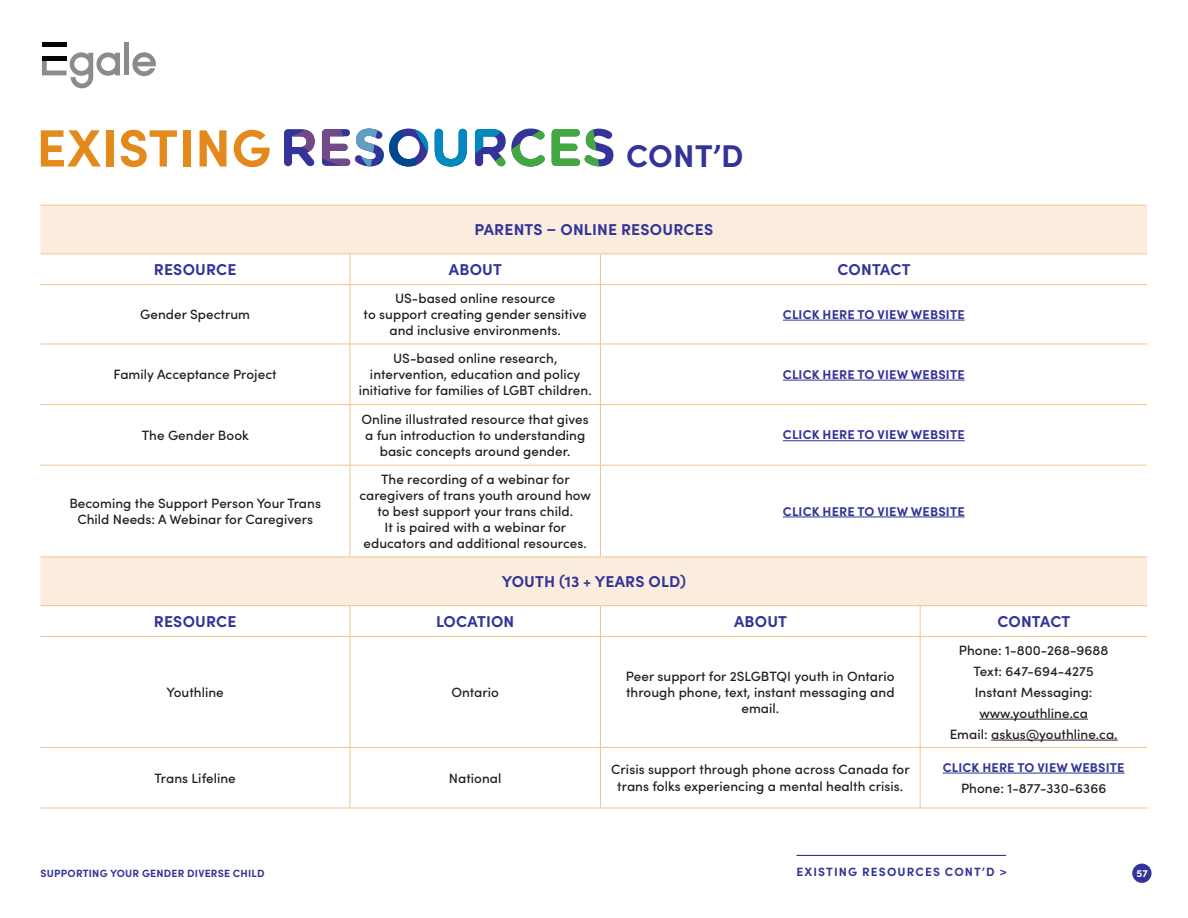
<style>
.page{position:relative;width:1188px;height:918px;background:#fff}
.page>*{position:absolute;margin:0;border:0;box-sizing:border-box;transform-origin:0 0}
.t1{font:700 52.5px "Sofia Pro";letter-spacing:.01em;color:#e4891b}
.t2{font:700 31.5px "Sofia Pro";color:#339}
.t3{font:700 15.75px "Sofia Pro";letter-spacing:.015em;color:#339}
.t4{font:500 13.5px/16.2px "Sofia Pro";letter-spacing:.005em;color:#231f20;text-align:center}
.t5{font:700 12.75px "Sofia Pro";letter-spacing:.015em;color:#339}
.Headline__Gotham_Rou{font:700 12px "Sofia Pro";letter-spacing:.095em;color:#339}
.t6{font:700 10.5px "Sofia Pro";letter-spacing:.02em;color:#339}
.t7{font:700 10.2px "Sofia Pro";color:#fff}
</style>
<div class="page">
<svg style="left:40px;top:206px;width:1107px;height:399px"></svg>
<hr style="left:40px;top:205px;width:310px;height:1px;background:#f2c48d">
<hr style="left:350px;top:205px;width:250px;height:1px;background:#f2c48d">
<hr style="left:600px;top:205px;width:320px;height:1px;background:#f2c48d">
<hr style="left:920px;top:205px;width:227px;height:1px;background:#f2c48d">
<hr style="left:40px;top:557px;width:310px;height:1px;background:#f2c48d">
<hr style="left:350px;top:557px;width:250px;height:1px;background:#f2c48d">
<hr style="left:600px;top:557px;width:320px;height:1px;background:#f2c48d">
<hr style="left:920px;top:557px;width:227px;height:1px;background:#f2c48d">
<hr style="left:350px;top:254px;width:1px;height:30px;background:#f2c48d">
<hr style="left:350px;top:285px;width:1px;height:59px;background:#f2c48d">
<hr style="left:350px;top:344px;width:1px;height:60px;background:#f2c48d">
<hr style="left:350px;top:405px;width:1px;height:60px;background:#f2c48d">
<hr style="left:350px;top:466px;width:1px;height:91px;background:#f2c48d">
<hr style="left:350px;top:606px;width:1px;height:30px;background:#f2c48d">
<hr style="left:350px;top:637px;width:1px;height:110px;background:#f2c48d">
<hr style="left:350px;top:748px;width:1px;height:60px;background:#f2c48d">
<hr style="left:600px;top:254px;width:1px;height:30px;background:#f2c48d">
<hr style="left:600px;top:285px;width:1px;height:59px;background:#f2c48d">
<hr style="left:600px;top:344px;width:1px;height:60px;background:#f2c48d">
<hr style="left:600px;top:405px;width:1px;height:60px;background:#f2c48d">
<hr style="left:600px;top:466px;width:1px;height:91px;background:#f2c48d">
<hr style="left:600px;top:606px;width:1px;height:30px;background:#f2c48d">
<hr style="left:600px;top:637px;width:1px;height:110px;background:#f2c48d">
<hr style="left:600px;top:748px;width:1px;height:60px;background:#f2c48d">
<hr style="left:920px;top:606px;width:1px;height:30px;background:#f2c48d">
<hr style="left:920px;top:637px;width:1px;height:110px;background:#f2c48d">
<hr style="left:920px;top:748px;width:1px;height:60px;background:#f2c48d">
<hr style="left:40px;top:284px;width:310px;height:1px;background:#f2c48d">
<hr style="left:40px;top:344px;width:310px;height:1px;background:#f2c48d">
<hr style="left:40px;top:404px;width:310px;height:1px;background:#f2c48d">
<hr style="left:40px;top:465px;width:310px;height:1px;background:#f2c48d">
<hr style="left:40px;top:636px;width:310px;height:1px;background:#f2c48d">
<hr style="left:40px;top:747px;width:310px;height:1px;background:#f2c48d">
<hr style="left:40px;top:808px;width:310px;height:1px;background:#f2c48d">
<hr style="left:350px;top:284px;width:250px;height:1px;background:#f2c48d">
<hr style="left:350px;top:344px;width:250px;height:1px;background:#f2c48d">
<hr style="left:350px;top:404px;width:250px;height:1px;background:#f2c48d">
<hr style="left:350px;top:465px;width:250px;height:1px;background:#f2c48d">
<hr style="left:350px;top:636px;width:250px;height:1px;background:#f2c48d">
<hr style="left:350px;top:747px;width:250px;height:1px;background:#f2c48d">
<hr style="left:350px;top:808px;width:250px;height:1px;background:#f2c48d">
<hr style="left:600px;top:284px;width:320px;height:1px;background:#f2c48d">
<hr style="left:920px;top:284px;width:227px;height:1px;background:#f2c48d">
<hr style="left:600px;top:344px;width:320px;height:1px;background:#f2c48d">
<hr style="left:920px;top:344px;width:227px;height:1px;background:#f2c48d">
<hr style="left:600px;top:404px;width:320px;height:1px;background:#f2c48d">
<hr style="left:920px;top:404px;width:227px;height:1px;background:#f2c48d">
<hr style="left:600px;top:465px;width:320px;height:1px;background:#f2c48d">
<hr style="left:920px;top:465px;width:227px;height:1px;background:#f2c48d">
<hr style="left:600px;top:636px;width:320px;height:1px;background:#f2c48d">
<hr style="left:920px;top:636px;width:227px;height:1px;background:#f2c48d">
<hr style="left:600px;top:747px;width:320px;height:1px;background:#f2c48d">
<hr style="left:920px;top:747px;width:227px;height:1px;background:#f2c48d">
<hr style="left:600px;top:808px;width:320px;height:1px;background:#f2c48d">
<hr style="left:920px;top:808px;width:227px;height:1px;background:#f2c48d">
<hr style="left:350px;top:253px;width:250px;height:1px;background:#f2c48d">
<hr style="left:350px;top:605px;width:250px;height:1px;background:#f2c48d">
<hr style="left:600px;top:253px;width:320px;height:1px;background:#f2c48d">
<hr style="left:920px;top:253px;width:227px;height:1px;background:#f2c48d">
<hr style="left:600px;top:605px;width:320px;height:1px;background:#f2c48d">
<hr style="left:920px;top:605px;width:227px;height:1px;background:#f2c48d">
<hr style="left:40px;top:253px;width:310px;height:1px;background:#f2c48d">
<hr style="left:40px;top:605px;width:310px;height:1px;background:#f2c48d">
<hr style="left:783px;top:320px;width:182px;height:1px;background:#339">
<hr style="left:783px;top:380px;width:182px;height:1px;background:#339">
<hr style="left:783px;top:440px;width:182px;height:1px;background:#339">
<hr style="left:783px;top:517px;width:182px;height:1px;background:#339">
<hr style="left:979px;top:719px;width:109px;height:1px;background:#231f20">
<hr style="left:991px;top:740px;width:127px;height:1px;background:#231f20">
<hr style="left:943px;top:773px;width:182px;height:1px;background:#339">
<hr style="left:796px;top:855px;width:210px;height:1px;background:#339">
<svg style="left:284px;top:129px;width:329px;height:38px"></svg>
<div style="left:1132px;top:864px;width:20px;height:19px;background:#339;border-radius:50%"></div>
<div style="left:124px;top:43px;width:5px;height:32px;background:#898b8e"></div>
<svg style="left:132px;top:52px;width:24px;height:24px"></svg>
<hr style="left:42px;top:43px;width:25px;height:4px;background:#040503">
<svg style="left:42px;top:52px;width:78px;height:36px"></svg>
<p class="t1" style="left:36px;top:108px;width:236px">EXISTING</p>
<p class="t2" style="left:626px;top:131px;width:119px">CONT’D</p>
<p class="t3" style="left:474px;top:217px;width:240px">PARENTS – ONLINE RESOURCES</p>
<p class="t3" style="left:154px;top:257px;width:84px">RESOURCE</p>
<p class="t3" style="left:449px;top:257px;width:55px">ABOUT</p>
<p class="t3" style="left:838px;top:257px;width:75px">CONTACT</p>
<p class="t4" style="left:140px;top:305px;width:111px">Gender Spectrum</p>
<p class="t4" style="left:364px;top:289px;width:225px">US-based online resource<br>to support creating gender sensitive and inclusive environments.</p>
<p class="t5" style="left:783px;top:305px;width:183px">CLICK HERE TO VIEW WEBSITE</p>
<p class="t4" style="left:114px;top:365px;width:165px">Family Acceptance Project</p>
<p class="t4" style="left:142px;top:426px;width:109px">The Gender Book</p>
<p class="t4" style="left:69px;top:494px;width:253px">Becoming the Support Person Your Trans<br>Child Needs: A Webinar for Caregivers</p>
<p class="t4" style="left:359px;top:349px;width:234px">US-based online research, intervention, education and policy initiative for families of LGBT children.</p>
<p class="t4" style="left:362px;top:410px;width:229px">Online illustrated resource that gives a fun introduction to understanding basic concepts around gender.</p>
<p class="t4" style="left:359px;top:470px;width:233px">The recording of a webinar for caregivers of trans youth around how to best support your trans child.<br>It is paired with a webinar for educators and additional resources.</p>
<p class="t3" style="left:502px;top:569px;width:186px">YOUTH (13 + YEARS OLD)</p>
<p class="t5" style="left:783px;top:365px;width:183px">CLICK HERE TO VIEW WEBSITE</p>
<p class="t5" style="left:783px;top:425px;width:183px">CLICK HERE TO VIEW WEBSITE</p>
<p class="t5" style="left:783px;top:501px;width:183px">CLICK HERE TO VIEW WEBSITE</p>
<p class="t3" style="left:154px;top:609px;width:84px">RESOURCE</p>
<p class="t3" style="left:436px;top:609px;width:80px">LOCATION</p>
<p class="t3" style="left:734px;top:609px;width:55px">ABOUT</p>
<p class="t3" style="left:997px;top:609px;width:75px">CONTACT</p>
<p class="t4" style="left:167px;top:683px;width:59px">Youthline</p>
<p class="t4" style="left:451px;top:683px;width:49px">Ontario</p>
<p class="t4" style="left:626px;top:667px;width:270px">Peer support for 2SLGBTQI youth in Ontario through phone, text, instant messaging and email.</p>
<p class="t4" style="left:950px;top:639px;width:169px;line-height:21px">Phone: 1-800-268-9688<br>Text: 647-694-4275<br>Instant Messaging: www.youthline.ca<br>Email: askus@youthline.ca.</p>
<p class="t4" style="left:155px;top:769px;width:83px">Trans Lifeline</p>
<p class="t4" style="left:449px;top:769px;width:54px">National</p>
<p class="t4" style="left:611px;top:761px;width:300px">Crisis support through phone across Canada for trans folks experiencing a mental health crisis.</p>
<p class="t5" style="left:943px;top:757px;width:183px">CLICK HERE TO VIEW WEBSITE</p>
<p class="t4" style="left:961px;top:779px;width:147px">Phone: 1-877-330-6366</p>
<p class="Headline__Gotham_Rou" style="left:797px;top:863px;width:212px">EXISTING RESOURCES CONT’D &gt;</p>
<p class="t6" style="left:41px;top:865px;width:225px">SUPPORTING YOUR GENDER DIVERSE CHILD</p>
<p class="t7" style="left:1136px;top:866px;width:13px">57</p>
</div>
